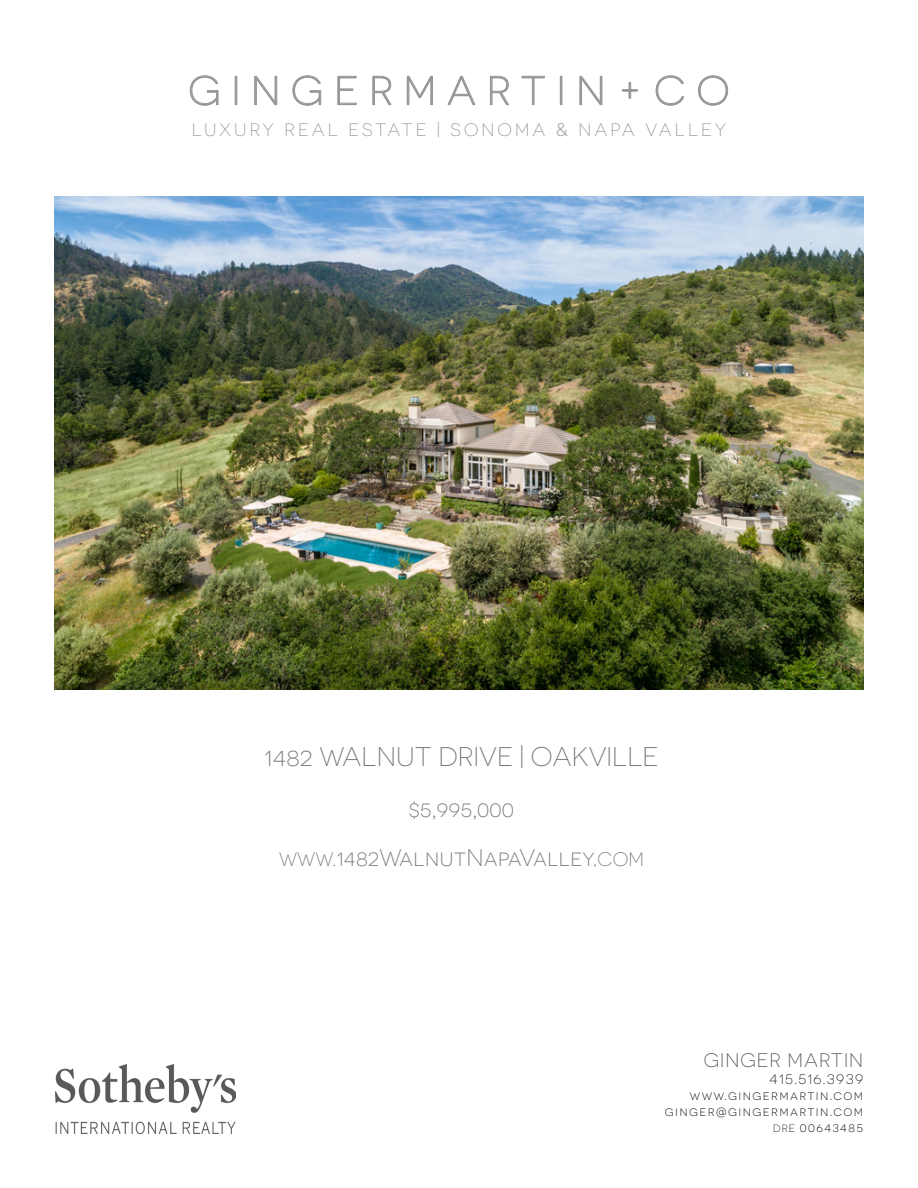
<style>
.page{position:relative;width:918px;height:1188px;background:#fff}
.page>*{position:absolute;margin:0;border:0;box-sizing:border-box;transform-origin:0 0}
.t1{font:300 40.5px "Novecentosanswide";letter-spacing:.27em;color:#939598}
.t2{font:300 27px "Novecentosanswide";color:#77787b}
.t3{font:300 24px/49.8px "Novecentosanswide";color:#77787b;text-align:center}
.t4{font:300 19.5px "Novecentosanswide";letter-spacing:.05em;color:#4d4d4f}
.t5{font:300 18px "Novecentosanswide";letter-spacing:.17em;color:#939598}
.t6{font:300 13.5px/16.2px "Novecentosanswide";letter-spacing:.1em;color:#000;text-align:right}
.s1{font-family:"Raleway"}
.s2{font-size:19.5px}
.s3{font-size:10.5px}
</style>
<div class="page">
<svg style="left:190px;top:75px;width:29px;height:31px"></svg>
<div style="left:235px;top:76px;width:2px;height:29px;border:1px solid #939598"></div>
<svg style="left:254px;top:76px;width:24px;height:29px"></svg>
<svg style="left:292px;top:75px;width:29px;height:31px"></svg>
<svg style="left:337px;top:76px;width:20px;height:29px"></svg>
<svg style="left:372px;top:76px;width:20px;height:29px"></svg>
<svg style="left:407px;top:76px;width:26px;height:29px"></svg>
<svg style="left:447px;top:76px;width:29px;height:29px"></svg>
<svg style="left:490px;top:76px;width:19px;height:29px"></svg>
<svg style="left:521px;top:76px;width:24px;height:29px"></svg>
<div style="left:560px;top:76px;width:2px;height:29px;border:1px solid #939598"></div>
<svg style="left:579px;top:76px;width:24px;height:29px"></svg>
<svg style="left:622px;top:82px;width:16px;height:17px"></svg>
<svg style="left:655px;top:75px;width:29px;height:31px"></svg>
<svg style="left:698px;top:75px;width:30px;height:31px"></svg>
<img style="left:56px;top:1064px;width:179px;height:70px">
<img style="left:54px;top:196px;width:810px;height:494px">
<h1 class="t1" style="left:189px;top:67px;width:542px">GINGERMARTIN+CO</h1>
<h3 class="t5" style="left:192px;top:120px;width:536px">LUXURY REAL ESTATE | SONOMA <span class="s1">&amp;</span> NAPA VALLEY</h3>
<h2 class="t2" style="left:264px;top:741px;width:396px">1482 WALNUT DRIVE | OAKVILLE</h2>
<h3 class="t3" style="left:279px;top:783px;width:366px">$5,995,000<br><span class="s2">WWW.</span>1482WalnutNapaValley.<span class="s2">COM</span></h3>
<h3 class="t4" style="left:704px;top:1049px;width:161px">GINGER MARTIN</h3>
<p class="t6" style="left:665px;top:1071px;width:200px">415.516.3939 www.gingermartin.com ginger@gingermartin.com<br><span class="s3">DRE</span> 00643485</p>
</div>
